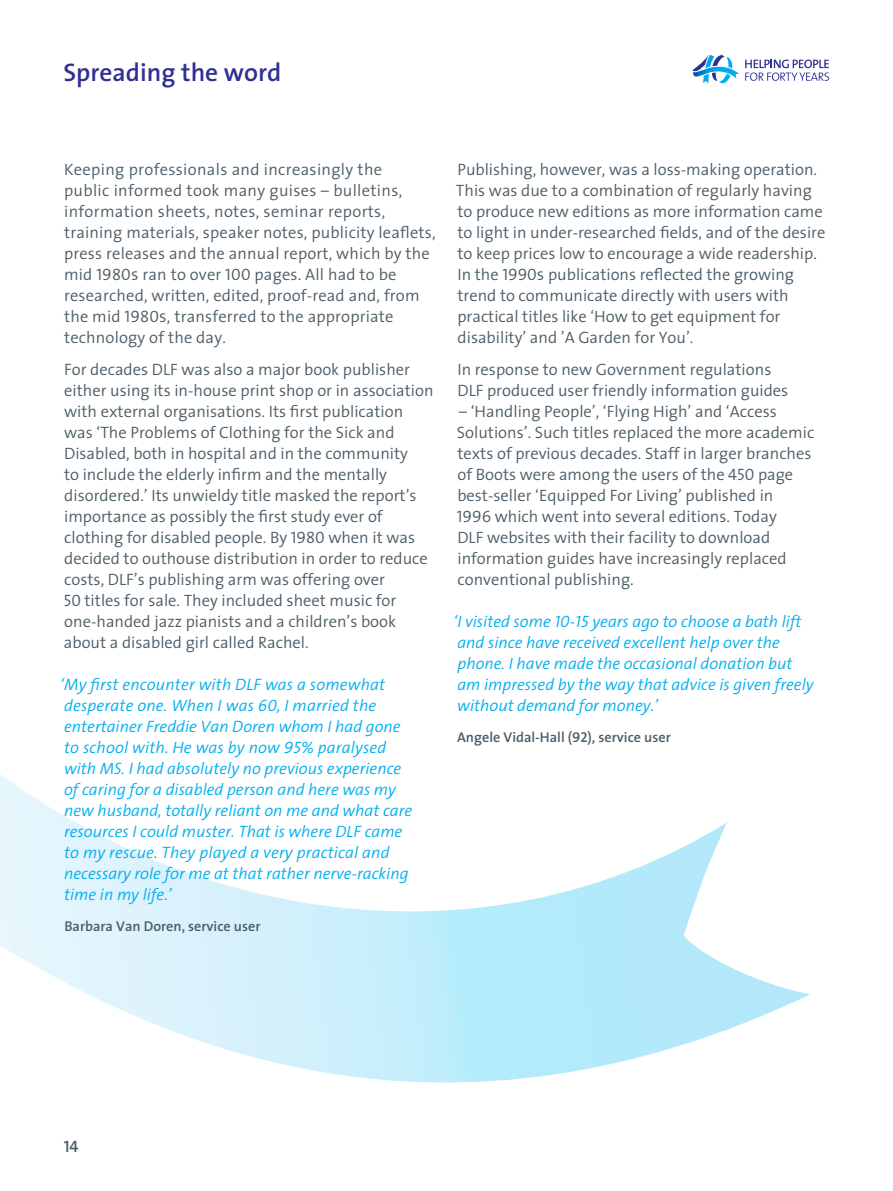
<style>
.page{position:relative;width:893px;height:1191px;background:#fff}
.page>*{position:absolute;margin:0;border:0;box-sizing:border-box;transform-origin:0 0}
.t1{font:600 25.5px "The Sans";color:#2e3192}
.t2{font:300 16.5px/21px "The Sans";color:#4c5c66}
.t3{font:italic 300 16.5px/21px "The Sans";color:#00aeef}
.t4{font:16.5px "The Sans Semi Bold Caps";color:#4c5c66}
.t5{font:600 14.25px "The Sans";color:#4c5c66}
.s1{font-family:"The Sans Semi Light Caps";font-weight:400}
.s2{font-family:"The Sans Semi Bold Caps";font-weight:400}
</style>
<div class="page">
<svg style="left:692px;top:54px;width:137px;height:30px"></svg>
<svg style="left:0;top:774px;width:810px;height:309px"></svg>
<h1 class="t1" style="left:63px;top:51px;width:219px">Spreading the word</h1>
<p class="t2" style="left:64px;top:158px;width:373px">Keeping professionals and increasingly the<br>public informed took many guises – bulletins, information sheets, notes, seminar reports, training materials, speaker notes, publicity leaflets, press releases and the annual report, which by the mid <span class="s1">1980s</span> ran to over <span class="s1">100</span> pages. All had to be researched, written, edited, proof-read and, from the mid <span class="s1">1980s</span>, transferred to the appropriate technology of the day.</p>
<p class="t2" style="left:64px;top:358px;width:371px">For decades DLF was also a major book publisher either using its in-house print shop or in association with external organisations. Its first publication was ‘The Problems of Clothing for the Sick and Disabled, both in hospital and in the community<br>to include the elderly infirm and the mentally disordered.’ Its unwieldy title masked the report’s importance as possibly the first study ever of clothing for disabled people. By <span class="s1">1980</span> when it was decided to outhouse distribution in order to reduce costs, DLF’s publishing arm was offering over<br><span class="s1">50</span> titles for sale. They included sheet music for one-handed jazz pianists and a children’s book about a disabled girl called Rachel.</p>
<p class="t3" style="left:60px;top:673px;width:353px">‘My first encounter with DLF was a somewhat desperate one. When I was <span class="s1">60</span>, I married the entertainer Freddie Van Doren whom I had gone to school with. He was by now <span class="s1">95</span>% paralysed with MS. I had absolutely no previous experience of caring for a disabled person and here was my new husband, totally reliant on me and what care resources I could muster. That is where DLF came to my rescue. They played a very practical and necessary role for me at that rather nerve-racking time in my life.’</p>
<p class="t5" style="left:64px;top:914px;width:197px">Barbara Van Doren, service user</p>
<p class="t2" style="left:456px;top:158px;width:371px">Publishing, however, was a loss-making operation.<br>This was due to a combination of regularly having to produce new editions as more information came to light in under-researched fields, and of the desire to keep prices low to encourage a wide readership.<br>In the <span class="s1">1990s</span> publications reflected the growing trend to communicate directly with users with practical titles like ‘How to get equipment for disability’ and ’A Garden for You’.</p>
<p class="t2" style="left:457px;top:358px;width:332px">In response to new Government regulations<br>DLF produced user friendly information guides</p>
<p class="t2" style="left:457px;top:400px;width:359px">– ‘Handling People’, ‘Flying High’ and ‘Access Solutions’. Such titles replaced the more academic texts of previous decades. Staff in larger branches of Boots were among the users of the <span class="s1">450</span> page best-seller ‘Equipped For Living’ published in<br><span class="s1">1996</span> which went into several editions. Today<br>DLF websites with their facility to download information guides have increasingly replaced conventional publishing.</p>
<p class="t3" style="left:454px;top:610px;width:362px">‘I visited some <span class="s1">10</span>-<span class="s1">15</span> years ago to choose a bath lift and since have received excellent help over the phone. I have made the occasional donation but am impressed by the way that advice is given freely without demand for money.’</p>
<p class="t5" style="left:457px;top:725px;width:215px">Angele Vidal-Hall (<span class="s2">92</span>), service user</p>
<p class="t4" style="left:64px;top:1132px;width:16px">14</p>
</div>
